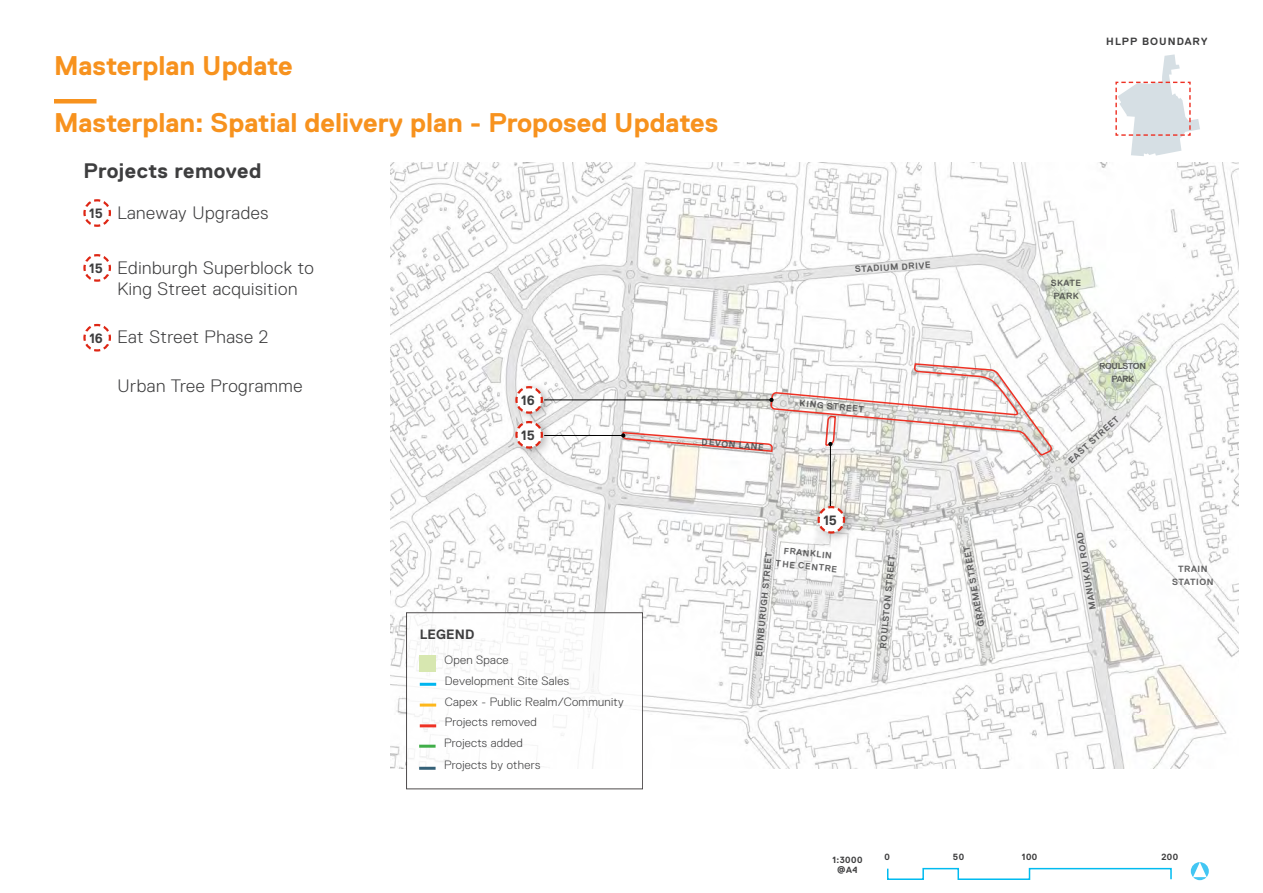
<style>
.page{position:relative;width:1263px;height:893px;background:#fff}
.page>*{position:absolute;margin:0;border:0;box-sizing:border-box;transform-origin:0 0}
.Title_Headings_Orang{font:700 27px "Replica Pro";color:#f7921e}
.Label_Light_Text__Bl{font:700 21px "Replica Pro";letter-spacing:.025em;color:#3e3e3f}
.Label_Light_Text__Bl-2{font:300 18px/21.6px "Replica Pro";letter-spacing:.03em;color:#3e3e3f}
.Label_Text__Black_9p{font:700 13.5px "Replica Pro";color:#3e3e3f}
.Label_Light_Text__Bl-3{font:300 12px "Replica Pro";letter-spacing:.025em;color:#3e3e3f}
.Label_Light_Text__Bl-4{font:700 10.5px "Replica Pro";letter-spacing:.1em;color:#3e3e3f}
.Scale_Bar_Text{font:700 9px/13px "Replica Pro";letter-spacing:.05em;color:#3e3e3f;text-align:center}
.Scale_Bar_Text-2{font:700 9px/13px "Replica Pro";letter-spacing:-.04em;color:#3e3e3f;text-align:center}
</style>
<div class="page">
<img style="left:390px;top:162px;width:849px;height:607px">
<svg style="left:887px;top:867px;width:285px;height:13px"></svg>
<svg style="left:1191px;top:862px;width:18px;height:18px"></svg>
<svg style="left:1115px;top:54px;width:85px;height:102px"></svg>
<div style="left:406px;top:613px;width:237px;height:176px;background:#fff"></div>
<div style="left:420px;top:655px;width:16px;height:16px;background:#d7e7b0"></div>
<hr style="left:420px;top:683px;width:16px;height:3px;background:#00b5ef">
<hr style="left:420px;top:704px;width:16px;height:3px;background:#fdb71b">
<hr style="left:420px;top:724px;width:16px;height:3px;background:#ee3124">
<hr style="left:419px;top:745px;width:17px;height:3px;background:#40ae49">
<hr style="left:419px;top:767px;width:17px;height:3px;background:#346077">
<hr style="left:544px;top:399px;width:227px;height:1px;background:#000">
<hr style="left:544px;top:435px;width:79px;height:1px;background:#000">
<div style="left:511px;top:415px;width:43px;height:44px;background:#231f20;opacity:.3"></div>
<div style="left:511px;top:380px;width:43px;height:44px;background:#231f20;opacity:.3"></div>
<svg style="left:514px;top:385px;width:30px;height:65px"></svg>
<svg style="left:83px;top:199px;width:28px;height:28px"></svg>
<svg style="left:83px;top:323px;width:28px;height:29px"></svg>
<svg style="left:83px;top:254px;width:28px;height:28px"></svg>
<hr style="left:830px;top:444px;width:1px;height:79px;background:#000">
<svg style="left:621px;top:362px;width:432px;height:117px"></svg>
<div style="left:813px;top:500px;width:44px;height:44px;background:#231f20;opacity:.3"></div>
<svg style="left:816px;top:505px;width:30px;height:30px"></svg>
<div style="left:54px;top:99px;width:43px;height:5px;background:#f7921e"></div>
<p class="Title_Headings_Orang" style="left:54px;top:51px;width:240px">Masterplan Update</p>
<p class="Title_Headings_Orang" style="left:54px;top:108px;width:666px">Masterplan: Spatial delivery plan - Proposed Updates</p>
<p class="Label_Light_Text__Bl" style="left:83px;top:159px;width:180px">Projects removed</p>
<p class="Label_Text__Black_9p" style="left:89px;top:206px;width:15px">15</p>
<p class="Label_Light_Text__Bl-2" style="left:117px;top:202px;width:153px">Laneway Upgrades</p>
<p class="Label_Text__Black_9p" style="left:89px;top:261px;width:15px">15</p>
<p class="Label_Light_Text__Bl-2" style="left:117px;top:257px;width:198px">Edinburgh Superblock to<br>King Street acquisition</p>
<p class="Label_Text__Black_9p" style="left:89px;top:331px;width:15px">16</p>
<p class="Label_Light_Text__Bl-2" style="left:117px;top:326px;width:153px">Eat Street Phase 2</p>
<p class="Label_Light_Text__Bl-2" style="left:117px;top:375px;width:187px">Urban Tree Programme</p>
<p class="Label_Text__Black_9p" style="left:521px;top:393px;width:15px">16</p>
<p class="Label_Text__Black_9p" style="left:521px;top:428px;width:15px">15</p>
<p class="Label_Text__Black_9p" style="left:420px;top:626px;width:56px">LEGEND</p>
<p class="Label_Light_Text__Bl-3" style="left:444px;top:654px;width:66px">Open Space</p>
<p class="Label_Light_Text__Bl-3" style="left:445px;top:674px;width:126px">Development Site Sales</p>
<p class="Label_Light_Text__Bl-3" style="left:445px;top:695px;width:181px">Capex - Public Realm/Community</p>
<p class="Label_Light_Text__Bl-3" style="left:445px;top:716px;width:94px">Projects removed</p>
<p class="Label_Light_Text__Bl-3" style="left:444px;top:736px;width:80px">Projects added</p>
<p class="Label_Light_Text__Bl-3" style="left:444px;top:758px;width:98px">Projects by others</p>
<p class="Scale_Bar_Text" style="left:854px;top:263px;width:77px;rotate:-4deg">STADIUM DRIVE</p>
<p class="Scale_Bar_Text" style="left:703px;top:435px;width:63px;rotate:6deg">DEVON LANE</p>
<p class="Scale_Bar_Text" style="left:801px;top:396px;width:66px;rotate:6deg">KING STREET</p>
<p class="Label_Text__Black_9p" style="left:823px;top:513px;width:15px">15</p>
<p class="Scale_Bar_Text" style="left:778px;top:543px;width:63px;rotate:6deg">FRANKLIN<br>THE CENTRE</p>
<p class="Scale_Bar_Text" style="left:975px;top:628px;width:83px;rotate:-100deg">GRAEME STREET</p>
<p class="Scale_Bar_Text" style="left:752px;top:656px;width:107px;rotate:-84deg">EDINBURUGH STREET</p>
<p class="Scale_Bar_Text" style="left:876px;top:647px;width:95px;rotate:-84deg">ROULSTON STREET</p>
<p class="Label_Light_Text__Bl-4" style="left:1106px;top:36px;width:103px">HLPP BOUNDARY</p>
<p class="Scale_Bar_Text" style="left:1051px;top:277px;width:32px">SKATE<br>PARK</p>
<p class="Scale_Bar_Text-2" style="left:1099px;top:360px;width:48px">ROULSTON<br>PARK</p>
<p class="Scale_Bar_Text" style="left:1065px;top:457px;width:66px;rotate:-42deg">EAST STREET</p>
<p class="Scale_Bar_Text" style="left:1087px;top:610px;width:80px;rotate:-100deg">MANUKAU ROAD</p>
<p class="Scale_Bar_Text" style="left:1172px;top:562px;width:43px">TRAIN<br>STATION</p>
<p class="Scale_Bar_Text" style="left:832px;top:854px;width:32px;line-height:10.8px">1:3000 @A4</p>
<p class="Scale_Bar_Text" style="left:884px;top:851px;width:7px">0</p>
<p class="Scale_Bar_Text" style="left:953px;top:851px;width:13px">50</p>
<p class="Scale_Bar_Text" style="left:1022px;top:851px;width:17px">100</p>
<p class="Scale_Bar_Text" style="left:1161px;top:851px;width:18px">200</p>
</div>
